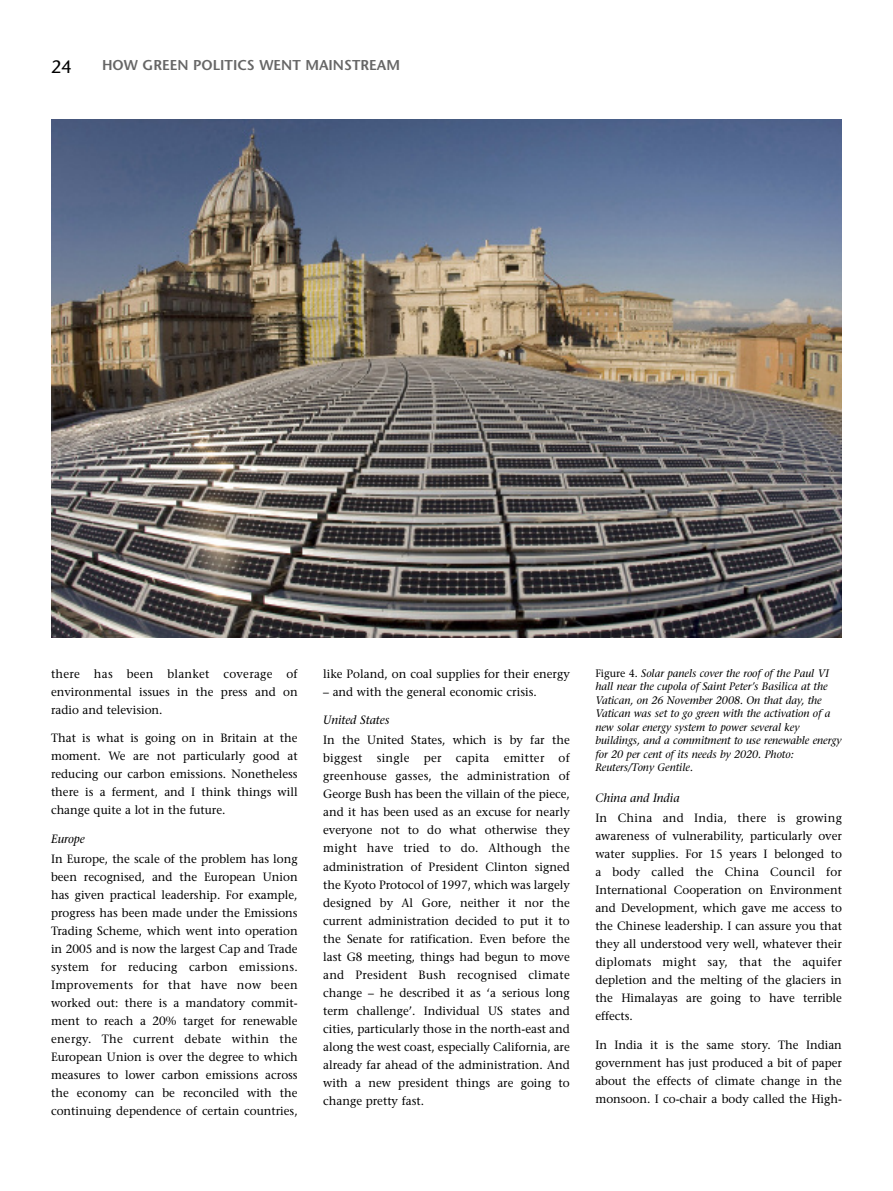
<style>
.page{position:relative;width:893px;height:1191px;background:#fff}
.page>*{position:absolute;margin:0;border:0;box-sizing:border-box;transform-origin:0 0}
.t1{font:18px "Stone Sans";color:#000}
.t2{font:600 14.25px "Stone Sans";color:#666}
.t3{font:12px/18px "Stone Serif";color:#000;text-align:justify}
.t4{font:italic 12px "Stone Serif";color:#000}
.t5{font:italic 10.8px/13.5px "Stone Serif";color:#000}
.s1{font-style:normal}
</style>
<div class="page">
<img style="left:51px;top:119px;width:791px;height:519px">
<h1 class="t1" style="left:51px;top:60px;width:22px">24</h1>
<p class="t2" style="left:102px;top:60px;width:299px">HOW GREEN POLITICS WENT MAINSTREAM</p>
<p class="t3" style="left:51px;top:666px;width:248px">there has been blanket coverage of environmental issues in the press and on radio and television.</p>
<p class="t3" style="left:51px;top:730px;width:248px">That is what is going on in Britain at the moment. We are not particularly good at reducing our carbon emissions. Nonetheless there is a ferment, and I think things will change quite a lot in the future.</p>
<p class="t4" style="left:51px;top:834px;width:35px">Europe</p>
<p class="t3" style="left:51px;top:851px;width:248px">In Europe, the scale of the problem has long been recognised, and the European Union has given practical leadership. For example, progress has been made under the Emissions Trading Scheme, which went into operation in 2005 and is now the largest Cap and Trade system for reducing carbon emissions.<br>Improvements for that have now been worked out: there is a mandatory commit&shy;ment to reach a 20% target for renewable energy. The current debate within the European Union is over the degree to which measures to lower carbon emissions across the economy can be reconciled with the continuing dependence of certain countries,</p>
<p class="t3" style="left:323px;top:666px;width:248px">like Poland, on coal supplies for their energy</p>
<p class="t3" style="left:323px;top:684px;width:215px">– and with the general economic crisis.</p>
<p class="t4" style="left:323px;top:715px;width:68px">United States</p>
<p class="t3" style="left:323px;top:732px;width:248px">In the United States, which is by far the biggest single per capita emitter of greenhouse gasses, the administration of George Bush has been the villain of the piece, and it has been used as an excuse for nearly everyone not to do what otherwise they might have tried to do. Although the administration of President Clinton signed the Kyoto Protocol of 1997, which was largely designed by Al Gore, neither it nor the current administration decided to put it to the Senate for ratification. Even before the last G8 meeting, things had begun to move and President Bush recognised climate change – he described it as ‘a serious long term challenge’. Individual US states and cities, particularly those in the north-east and along the west coast, especially California, are already far ahead of the administration. And with a new president things are going to change pretty fast.</p>
<p class="t5" style="left:595px;top:667px;width:247px"><span class="s1">Figure 4.</span> Solar panels cover the roof of the Paul VI hall near the cupola of Saint Peter’s Basilica at the Vatican, on 26 November 2008. On that day, the Vatican was set to go green with the activation of a new solar energy system to power several key buildings, and a commitment to use renewable energy for 20 per cent of its needs by 2020. Photo:<br>Reuters/Tony Gentile.</p>
<p class="t4" style="left:595px;top:793px;width:86px">China and India</p>
<p class="t3" style="left:595px;top:810px;width:248px">In China and India, there is growing awareness of vulnerability, particularly over water supplies. For 15 years I belonged to a body called the China Council for International Cooperation on Environment and Development, which gave me access to the Chinese leadership. I can assure you that they all understood very well, whatever their diplomats might say, that the aquifer depletion and the melting of the glaciers in the Himalayas are going to have terrible effects.</p>
<p class="t3" style="left:595px;top:1036px;width:248px">In India it is the same story. The Indian government has just produced a bit of paper about the effects of climate change in the monsoon. I co-chair a body called the High-</p>
</div>
